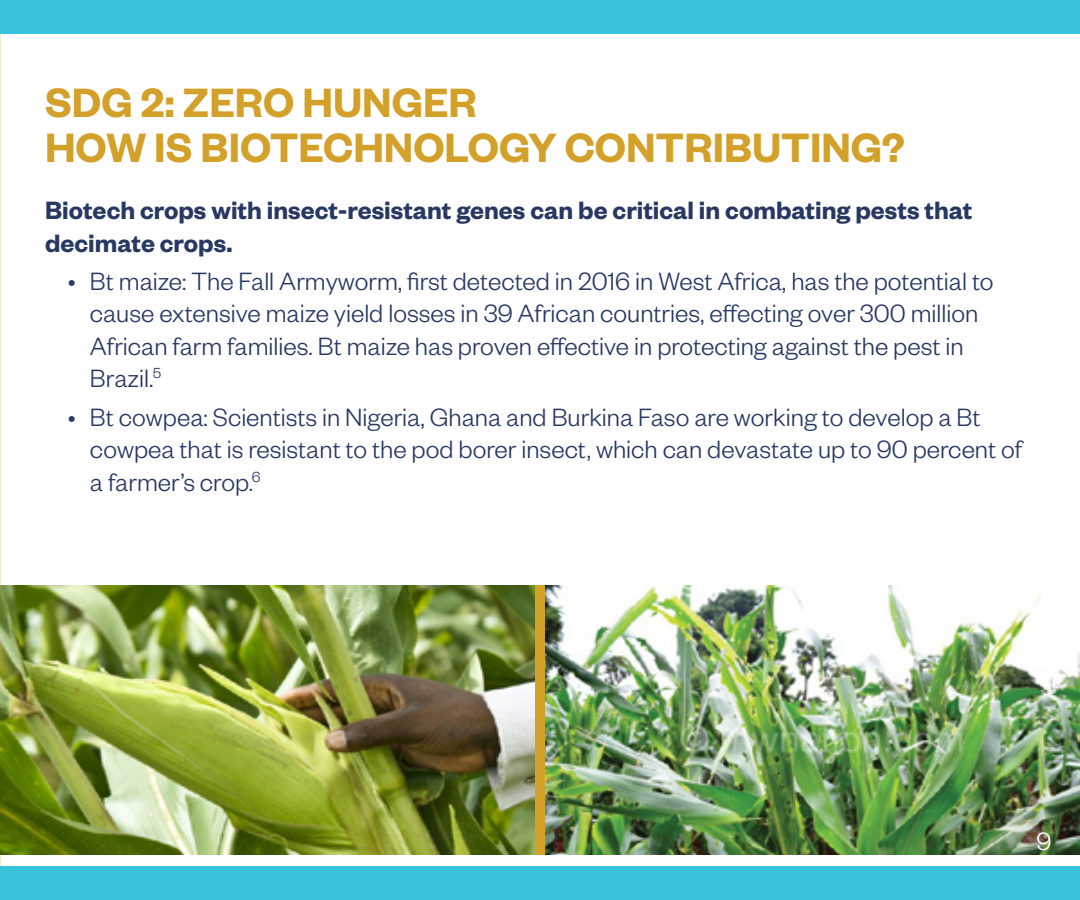
<style>
.page{position:relative;width:1080px;height:900px;background:#fff}
.page>*{position:absolute;margin:0;border:0;box-sizing:border-box;transform-origin:0 0}
.t1{font:600 45px/45px "Founders Grotesk";color:#d3a029}
.t2{font:300 27.5px/32.5px "Founders Grotesk";color:#273863}
.t3{font:600 27.5px/32.5px "Founders Grotesk";color:#273863}
.t4{font:300 27.5px "Founders Grotesk";color:#fff}
</style>
<div class="page">
<div style="left:0;top:866px;width:1080px;height:34px;background:#38c2dc"></div>
<div style="left:0;top:0;width:1080px;height:34px;background:#38c2dc"></div>
<div style="left:339px;top:585px;width:246px;height:270px;background:#d3a029"></div>
<img style="left:0;top:585px;width:535px;height:270px">
<img style="left:545px;top:585px;width:535px;height:270px">
<h1 class="t1" style="left:45px;top:77px;width:862px">SDG 2: ZERO HUNGER<br>HOW IS BIOTECHNOLOGY CONTRIBUTING?</h1>
<p class="t3" style="left:45px;top:193px;width:929px">Biotech crops with insect-resistant genes can be critical in combating pests that decimate crops.</p>
<p class="t2" style="left:90px;top:264px;width:905px;text-indent:-22px">• Bt maize: The Fall Armyworm, first detected in 2016 in West Africa, has the potential to cause extensive maize yield losses in 39 African countries, effecting over 300 million African farm families. Bt maize has proven effective in protecting against the pest in Brazil.<sup>5</sup></p>
<p class="t2" style="left:90px;top:399px;width:934px;text-indent:-22px">• Bt cowpea: Scientists in Nigeria, Ghana and Burkina Faso are working to develop a Bt cowpea that is resistant to the pod borer insect, which can devastate up to 90 percent of a farmer’s crop.<sup>6</sup></p>
<p class="t4" style="left:1036px;top:824px;width:16px">9</p>
</div>
